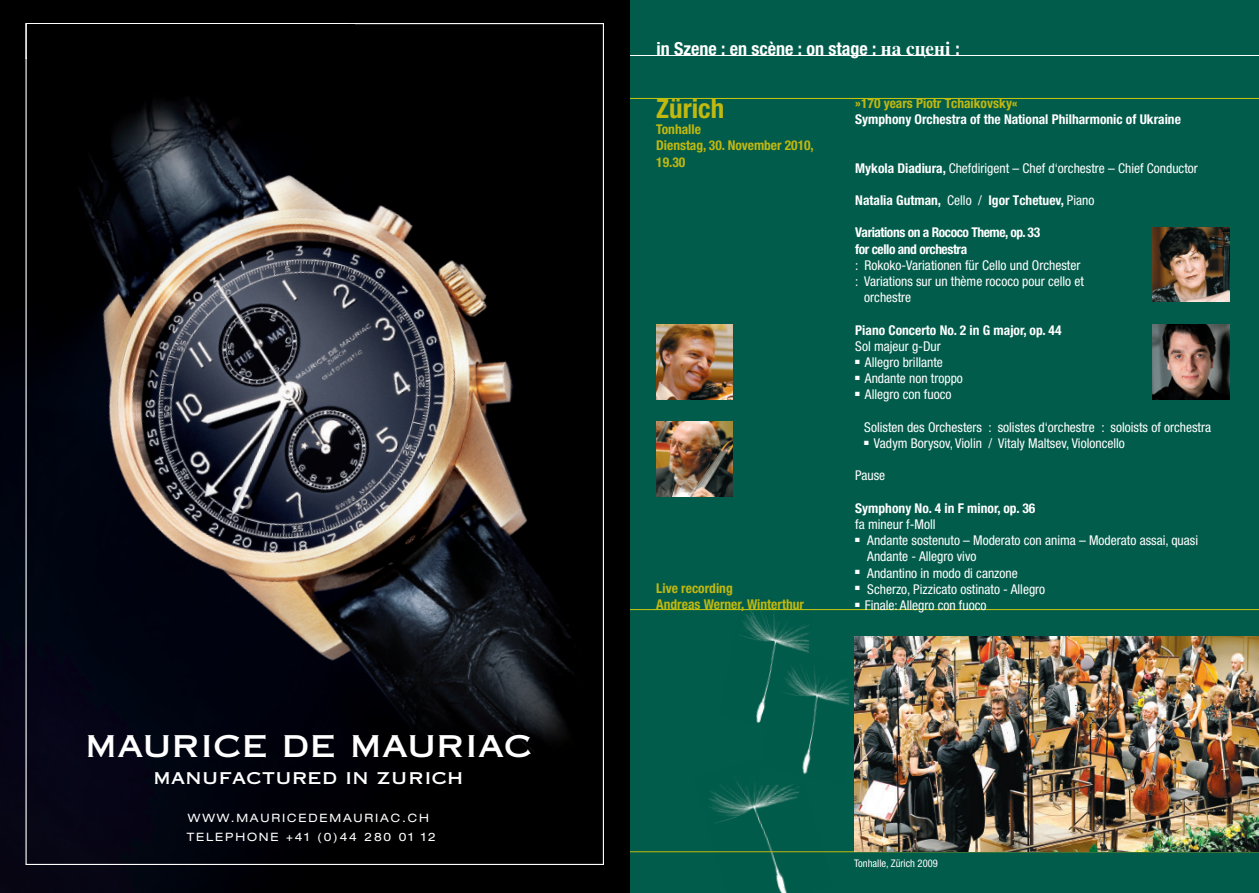
<style>
.page{position:relative;width:1259px;height:893px;background:#fff}
.page>*{position:absolute;margin:0;border:0;box-sizing:border-box;transform-origin:0 0}
.t1{font:35.85px "Copperplate Thirty One AB";color:#fff}
.t2{font:700 condensed 27px "Helvetica Neue";color:#c1b810}
.t3{font:19.35px "Copperplate Thirty One AB";color:#fff}
.t4{font:700 condensed 18px "Helvetica Neue";color:#fff}
.t5{font:condensed 13.5px/16.2px "Helvetica Neue";color:#fff}
.t6{font:700 condensed 13.5px "Helvetica Neue";color:#fff}
.t7{font:700 condensed 13.5px/16.2px "Helvetica Neue";color:#c1b810}
.t8{font:700 condensed 13.5px/16.2px "Helvetica Neue";letter-spacing:-.03em;color:#fff}
.t9{font:expanded 11.55px/19.6px "Helvetica Neue";letter-spacing:.16em;color:#fff}
.t10{font:condensed 10.5px "Helvetica Neue";color:#fff}
.s1{font-family:"Times";font-stretch:normal;font-size:19.5px}
.s2{font-weight:700}
.s3{font-weight:400}
</style>
<div class="page">
<div style="left:629px;top:0;width:630px;height:893px;background:#025c4b"></div>
<hr style="left:629px;top:98px;width:630px;height:1px;background:#ccc910">
<hr style="left:629px;top:55px;width:630px;height:1px;background:#fff">
<svg style="left:694px;top:610px;width:155px;height:283px"></svg>
<img style="left:760px;top:650px;width:89px;height:134px">
<hr style="left:629px;top:851px;width:630px;height:1px;background:#c1b810">
<hr style="left:629px;top:609px;width:630px;height:1px;background:#ccc910">
<img style="left:0;top:0;width:629px;height:893px">
<div style="left:27px;top:24px;width:327px;height:44px;background:#000"></div>
<img style="left:855px;top:637px;width:404px;height:214px">
<img style="left:1152px;top:325px;width:77px;height:74px">
<img style="left:1152px;top:227px;width:77px;height:75px">
<img style="left:656px;top:422px;width:77px;height:74px">
<img style="left:656px;top:325px;width:77px;height:74px">
<h1 class="t1" style="left:85px;top:722px;width:448px">MAURICE DE MAURIAC</h1>
<h3 class="t3" style="left:153px;top:766px;width:311px">MANUFACTURED IN ZURICH</h3>
<p class="t9" style="left:187px;top:808px;width:250px">WWW.MAURICEDEMAURIAC.CH<br>TELEPHONE +41 (0)44 280 01 12</p>
<h3 class="t4" style="left:656px;top:38px;width:304px">in Szene : en scène : on stage : <span class="s1">на сцені</span> :</h3>
<h2 class="t2" style="left:656px;top:92px;width:69px">Zürich</h2>
<p class="t7" style="left:656px;top:121px;width:159px">Tonhalle<br>Dienstag, 30. November 2010,<br>19.30</p>
<p class="t7" style="left:656px;top:580px;width:149px">Live recording<br>Andreas Werner, Winterthur</p>
<p class="t7" style="left:855px;top:95px;width:164px">»170 years Piotr Tchaikovsky«</p>
<p class="t6" style="left:855px;top:111px;width:327px">Symphony Orchestra of the National Philharmonic of Ukraine</p>
<p class="t5" style="left:855px;top:160px;width:344px"><span class="s2">Mykola Diadiura,</span> Chefdirigent – Chef d‘orchestre – Chief Conductor</p>
<p class="t6" style="left:855px;top:192px;width:241px">Natalia Gutman, <span class="s3">Cello /</span> Igor Tchetuev, <span class="s3">Piano</span></p>
<p class="t8" style="left:855px;top:224px;width:186px">Variations on a Rococo Theme, op. 33 for cello and orchestra</p>
<p class="t5" style="left:855px;top:257px;width:226px">: Rokoko-Variationen für Cello und Orchester</p>
<p class="t5" style="left:855px;top:273px;width:230px">: Variations sur un thème rococo pour cello et</p>
<p class="t5" style="left:864px;top:289px;width:48px">orchestre</p>
<p class="t6" style="left:855px;top:322px;width:208px">Piano Concerto No. 2 in G major, op. 44</p>
<p class="t5" style="left:855px;top:338px;width:87px">Sol majeur g-Dur</p>
<p class="t5" style="left:855px;top:354px;width:89px">■ Allegro brillante</p>
<p class="t5" style="left:855px;top:370px;width:109px">■ Andante non troppo</p>
<p class="t5" style="left:855px;top:386px;width:98px">■ Allegro con fuoco</p>
<p class="t5" style="left:864px;top:419px;width:348px">Solisten des Orchesters : solistes d‘orchestre : soloists of orchestra</p>
<p class="t5" style="left:864px;top:435px;width:262px">■ Vadym Borysov, Violin / Vitaly Maltsev, Violoncello</p>
<p class="t5" style="left:855px;top:467px;width:31px">Pause</p>
<p class="t6" style="left:855px;top:500px;width:182px">Symphony No. 4 in F minor, op. 36</p>
<p class="t5" style="left:855px;top:516px;width:82px">fa mineur f-Moll</p>
<p class="t5" style="left:867px;top:532px;width:332px;text-indent:-12px">■ Andante sostenuto – Moderato con anima – Moderato assai, quasi<br>Andante - Allegro vivo</p>
<p class="t5" style="left:855px;top:565px;width:164px">■ Andantino in modo di canzone</p>
<p class="t5" style="left:855px;top:581px;width:191px">■ Scherzo, Pizzicato ostinato - Allegro</p>
<p class="t5" style="left:855px;top:597px;width:133px">■ Finale: Allegro con fuoco</p>
<p class="t10" style="left:854px;top:857px;width:85px">Tonhalle, Zürich 2009</p>
</div>
